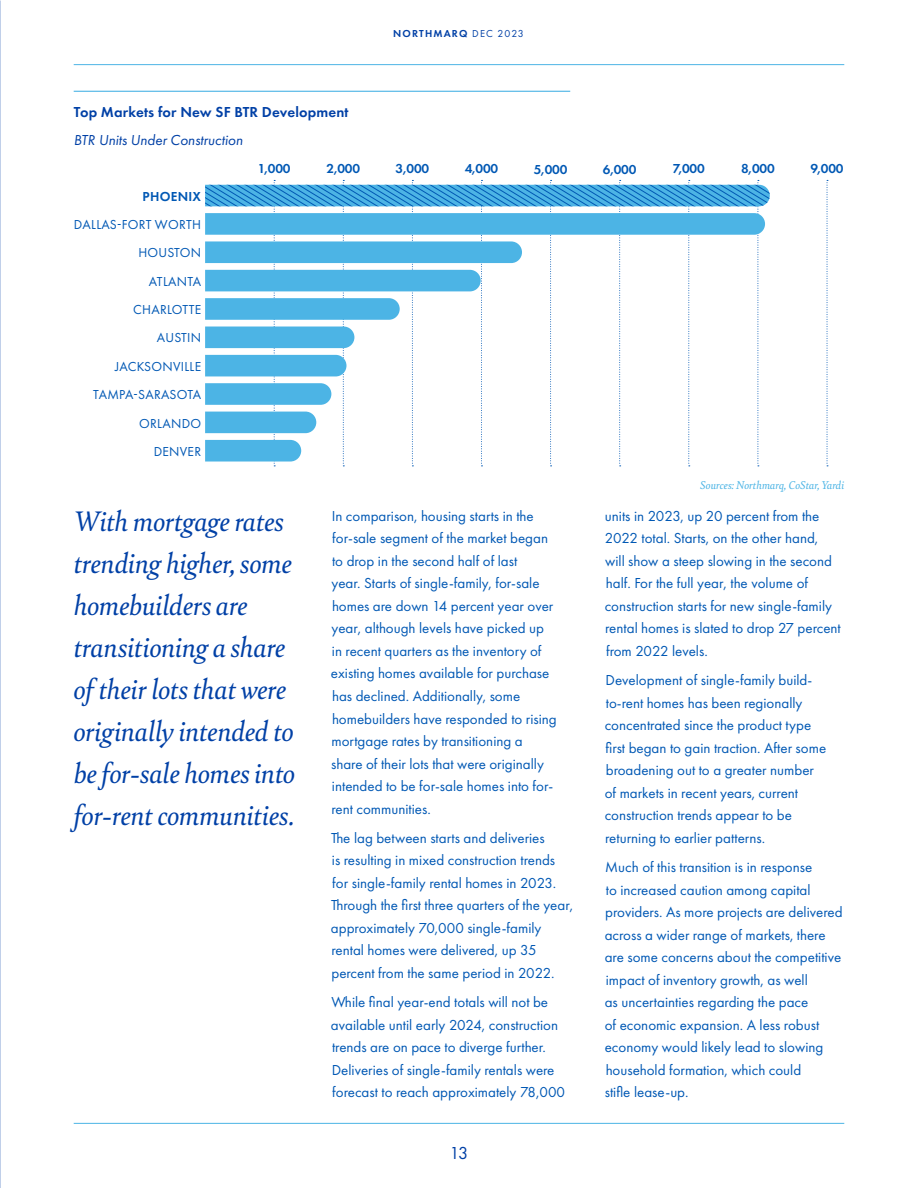
<style>
.page{position:relative;width:918px;height:1188px;background:#fff}
.page>*{position:absolute;margin:0;border:0;box-sizing:border-box;transform-origin:0 0}
.ddd{font:italic 30px/42px "Bely";letter-spacing:-.015em;color:#0040a6}
.t1{font:18px "Futura PT";color:#0040a6}
.Paragraph_Style_2{font:15px/22.5px "Futura PT";color:#0058b4}
.Paragraph_Style_7{font:600 15px "Futura PT";letter-spacing:.01em;color:#0040a6}
.Paragraph_Style_7-2{font:italic 15px "Futura PT";color:#0040a6}
.Paragraph_Style_7-3{font:13.5px "Futura PT";letter-spacing:.02em;color:#0058b4}
.Paragraph_Style_7-4{font:600 13.5px "Futura PT";letter-spacing:-.01em;color:#0058b4}
.Paragraph_Style_7-5{font:600 13.5px "Futura PT";letter-spacing:.02em;color:#0058b4}
.t2{font:italic 12px "Bely";color:#4cb4e5}
.t3{font:600 10.5px "Futura PT";letter-spacing:.11em;color:#0040a6}
.s1{font-weight:400}
</style>
<div class="page">
<hr style="left:74px;top:91px;width:496px;height:1px;background:#4cb4e5">
<svg style="left:827px;top:180px;width:1px;height:286px"></svg>
<svg style="left:205px;top:180px;width:565px;height:287px"></svg>
<hr style="left:74px;top:64px;width:770px;height:1px;background:#4cb4e5">
<hr style="left:74px;top:1123px;width:770px;height:1px;background:#4cb4e5">
<p class="Paragraph_Style_7" style="left:74px;top:102px;width:276px">Top Markets for New SF BTR Development</p>
<p class="Paragraph_Style_7-2" style="left:74px;top:131px;width:171px">BTR Units Under Construction</p>
<p class="t3" style="left:393px;top:27px;width:132px">NORTHMARQ <span class="s1">DEC 2023</span></p>
<p class="Paragraph_Style_7-5" style="left:143px;top:188px;width:60px">PHOENIX</p>
<p class="Paragraph_Style_7-3" style="left:74px;top:217px;width:129px">DALLAS-FORT WORTH</p>
<p class="Paragraph_Style_7-3" style="left:138px;top:245px;width:64px">HOUSTON</p>
<p class="Paragraph_Style_7-3" style="left:149px;top:273px;width:54px">ATLANTA</p>
<p class="Paragraph_Style_7-3" style="left:133px;top:302px;width:69px">CHARLOTTE</p>
<p class="Paragraph_Style_7-3" style="left:157px;top:330px;width:46px">AUSTIN</p>
<p class="Paragraph_Style_7-3" style="left:115px;top:359px;width:88px">JACKSONVILLE</p>
<p class="Paragraph_Style_7-3" style="left:93px;top:387px;width:109px">TAMPA-SARASOTA</p>
<p class="Paragraph_Style_7-3" style="left:139px;top:415px;width:63px">ORLANDO</p>
<p class="Paragraph_Style_7-3" style="left:154px;top:443px;width:49px">DENVER</p>
<p class="Paragraph_Style_7-4" style="left:258px;top:160px;width:34px">1,000</p>
<p class="Paragraph_Style_7-4" style="left:326px;top:160px;width:35px">2,000</p>
<p class="Paragraph_Style_7-4" style="left:396px;top:160px;width:35px">3,000</p>
<p class="Paragraph_Style_7-4" style="left:465px;top:160px;width:35px">4,000</p>
<p class="Paragraph_Style_7-4" style="left:534px;top:161px;width:35px">5,000</p>
<p class="Paragraph_Style_7-4" style="left:603px;top:161px;width:35px">6,000</p>
<p class="Paragraph_Style_7-4" style="left:673px;top:160px;width:33px">7,000</p>
<p class="Paragraph_Style_7-4" style="left:741px;top:160px;width:35px">8,000</p>
<p class="Paragraph_Style_7-4" style="left:810px;top:160px;width:35px">9,000</p>
<p class="t2" style="left:700px;top:477px;width:146px">Sources: Northmarq, CoStar, Yardi</p>
<p class="ddd" style="left:74px;top:498px;width:223px">With mortgage rates trending higher, some homebuilders are transitioning a share of their lots that were originally intended to be for-sale homes into for-rent communities.</p>
<p class="Paragraph_Style_2" style="left:331px;top:505px;width:227px">In comparison, housing starts in the for-sale segment of the market began to drop in the second half of last<br>year. Starts of single-family, for-sale homes are down 14 percent year over year, although levels have picked up in recent quarters as the inventory of existing homes available for purchase has declined. Additionally, some homebuilders have responded to rising mortgage rates by transitioning a share of their lots that were originally intended to be for-sale homes into for&shy;rent communities.</p>
<p class="Paragraph_Style_2" style="left:331px;top:827px;width:244px">The lag between starts and deliveries<br>is resulting in mixed construction trends for single-family rental homes in 2023.<br>Through the first three quarters of the year, approximately 70,000 single-family rental homes were delivered, up 35 percent from the same period in 2022.</p>
<p class="Paragraph_Style_2" style="left:331px;top:991px;width:236px">While final year-end totals will not be available until early 2024, construction trends are on pace to diverge further.<br>Deliveries of single-family rentals were forecast to reach approximately 78,000</p>
<p class="t1" style="left:449px;top:1143px;width:21px">13</p>
<p class="Paragraph_Style_2" style="left:605px;top:505px;width:238px">units in 2023, up 20 percent from the 2022 total. Starts, on the other hand, will show a steep slowing in the second half. For the full year, the volume of construction starts for new single-family rental homes is slated to drop 27 percent from 2022 levels.</p>
<p class="Paragraph_Style_2" style="left:605px;top:669px;width:223px">Development of single-family build&shy;to-rent homes has been regionally concentrated since the product type first began to gain traction. After some broadening out to a greater number of markets in recent years, current construction trends appear to be returning to earlier patterns.</p>
<p class="Paragraph_Style_2" style="left:605px;top:856px;width:239px">Much of this transition is in response<br>to increased caution among capital providers. As more projects are delivered across a wider range of markets, there are some concerns about the competitive impact of inventory growth, as well<br>as uncertainties regarding the pace<br>of economic expansion. A less robust economy would likely lead to slowing household formation, which could<br>stifle lease-up.</p>
</div>
